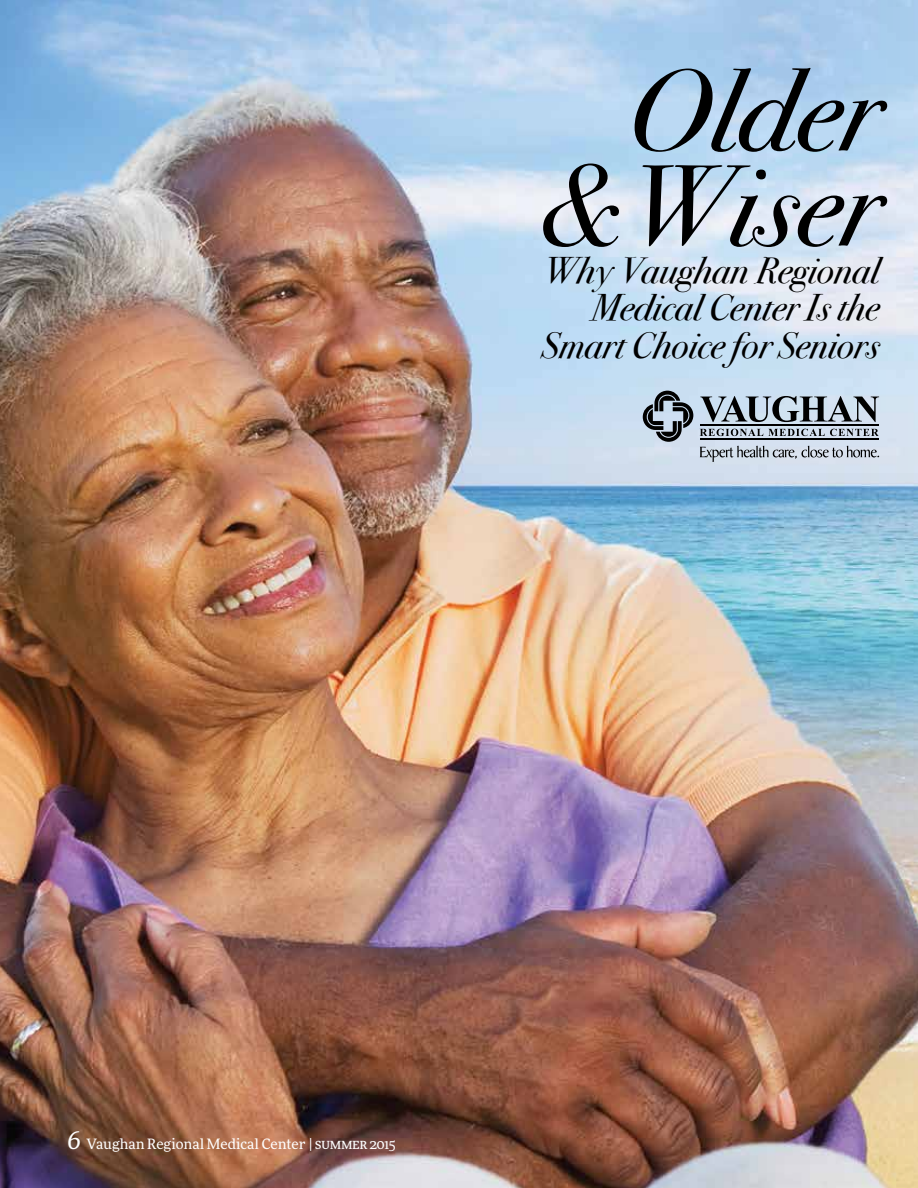
<style>
.page{position:relative;width:918px;height:1188px;background:#fff}
.page>*{position:absolute;margin:0;border:0;box-sizing:border-box;transform-origin:0 0}
.t1{font:italic 115.95px/95.1px "Bodoni Svty Two OSITCTT";color:#000;text-align:right}
.t2{font:italic 37.05px/37.5px "Bodoni Svty Two OSITCTT";color:#000;text-align:right}
.t3{font:14.25px "More Pro";letter-spacing:-.03em;color:#fff}
.s1{font-style:italic;font-size:25.5px}
</style>
<div class="page">
<img style="left:0;top:0;width:918px;height:1188px">
<hr style="left:700px;top:438px;width:179px;height:2px;background:#000">
<svg style="left:643px;top:391px;width:50px;height:51px;background:#7b8692"></svg>
<svg style="left:700px;top:396px;width:179px;height:26px;background:#88939e"></svg>
<hr style="left:700px;top:424px;width:179px;height:2px;background:#000">
<svg style="left:700px;top:429px;width:179px;height:7px"></svg>
<svg style="left:700px;top:446px;width:179px;height:16px;background:#b0b8c2"></svg>
<h1 class="t1" style="left:539px;top:65px;width:342px">Older &amp; Wiser</h1>
<p class="t2" style="left:542px;top:252px;width:339px">Why Vaughan Regional<br>Medical Center Is the<br>Smart Choice for Seniors</p>
<p class="t3" style="left:68px;top:1134px;width:330px"><span class="s1">6</span> Vaughan Regional Medical Center | summer 2015</p>
</div>
